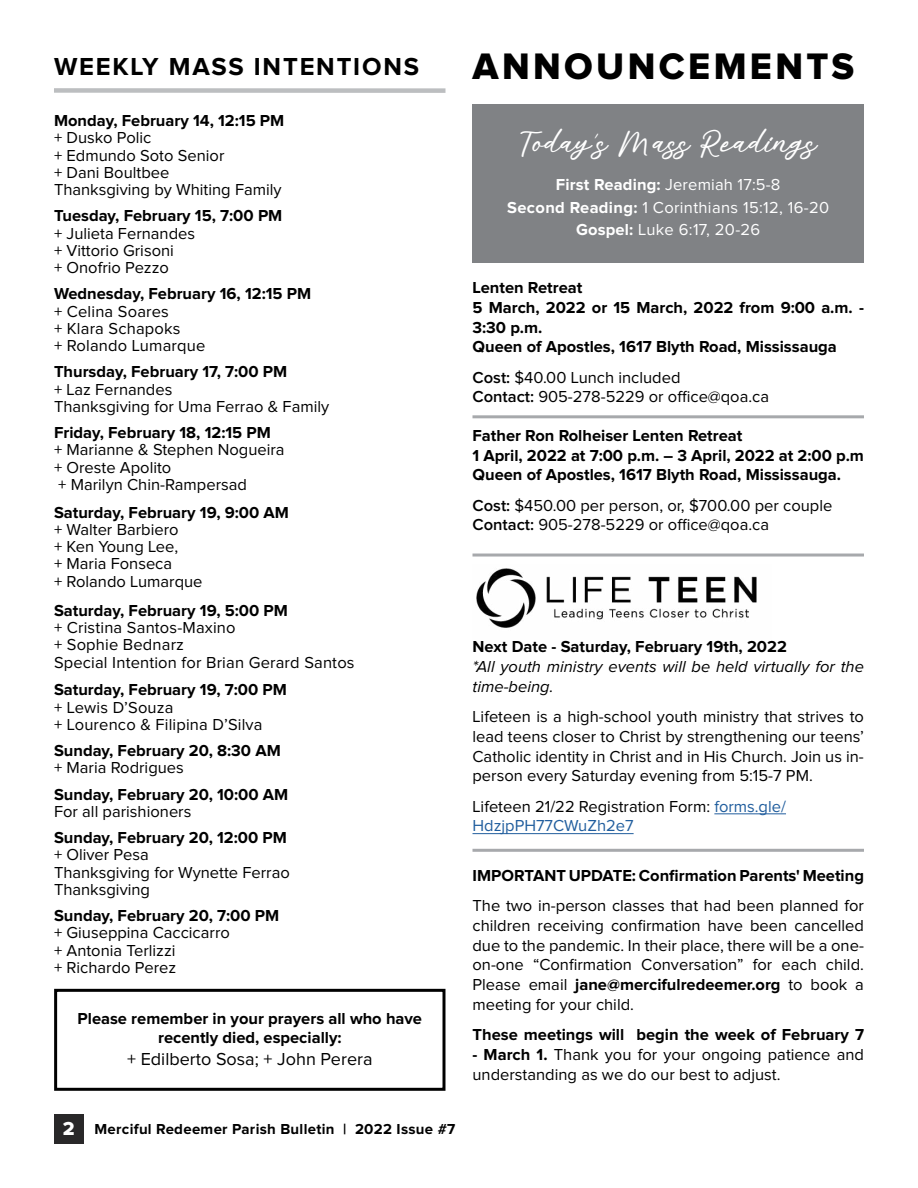
<style>
.page{position:relative;width:918px;height:1188px;background:#fff}
.page>*{position:absolute;margin:0;border:0;box-sizing:border-box;transform-origin:0 0}
.t1{font:38.25px "Proxima Nova Extrabld";letter-spacing:.09em;color:#000}
.t2{font:700 25.5px "Proxima Nova";letter-spacing:.07em;color:#000}
.t3{font:22.5px "Alisha Free";color:#fff}
.t4{font:18px "Proxima Nova";color:#000}
.t5{font:16.5px/17.2px "Proxima Nova";color:#000}
.t6{font:700 16.5px/19.8px "Proxima Nova";color:#000}
.t7{font:16.5px/22.5px "Proxima Nova";letter-spacing:.02em;color:#fff;text-align:center}
.t8{font:italic 16.5px/19.8px "Proxima Nova";color:#000}
.t9{font:700 15px "Proxima Nova";letter-spacing:.02em;color:#000}
.s1{font-family:"Proxima Nova Extrabld";font-weight:400;font-size:19.5px;color:#fff}
.s2{font-family:"Sign Painter House Script"}
.s3{font-weight:700}
.s4{font-weight:600}
.s5{color:#215e9e}
</style>
<div class="page">
<div style="left:54px;top:1114px;width:30px;height:30px;background:#292829"></div>
<div style="left:54px;top:88px;width:392px;height:5px;background:#bcbec0"></div>
<div style="left:472px;top:104px;width:392px;height:158px;background:#808285"></div>
<hr style="left:714px;top:814px;width:72px;height:1px;background:#215e9e">
<hr style="left:472px;top:833px;width:162px;height:1px;background:#215e9e">
<img style="left:476px;top:568px;width:281px;height:60px">
<div style="left:54px;top:989px;width:392px;height:102px;border:3px solid #000"></div>
<hr style="left:472px;top:849px;width:392px;height:3px;background:#a7a9ac">
<hr style="left:472px;top:415px;width:392px;height:3px;background:#a7a9ac">
<hr style="left:472px;top:554px;width:392px;height:3px;background:#a7a9ac">
<h2 class="t2" style="left:54px;top:55px;width:367px">WEEKLY MASS INTENTIONS</h2>
<h1 class="t1" style="left:472px;top:49px;width:383px">ANNOUNCEMENTS</h1>
<p class="t6" style="left:54px;top:112px;width:232px">Monday, February 14, 12:15 PM</p>
<p class="t5" style="left:54px;top:130px;width:229px">+ Dusko Polic<br>+ Edmundo Soto Senior<br>+ Dani Boultbee<br>Thanksgiving by Whiting Family</p>
<p class="t6" style="left:54px;top:207px;width:230px">Tuesday, February 15, 7:00 PM</p>
<p class="t5" style="left:54px;top:225px;width:143px">+ Julieta Fernandes + Vittorio Grisoni<br>+ Onofrio Pezzo</p>
<p class="t6" style="left:54px;top:285px;width:259px">Wednesday, February 16, 12:15 PM</p>
<p class="t5" style="left:54px;top:303px;width:153px">+ Celina Soares<br>+ Klara Schapoks<br>+ Rolando Lumarque</p>
<p class="t6" style="left:54px;top:363px;width:235px">Thursday, February 17, 7:00 PM</p>
<p class="t5" style="left:54px;top:381px;width:277px">+ Laz Fernandes<br>Thanksgiving for Uma Ferrao &amp; Family</p>
<p class="t6" style="left:54px;top:423px;width:218px">Friday, February 18, 12:15 PM</p>
<p class="t5" style="left:54px;top:442px;width:232px">+ Marianne &amp; Stephen Nogueira + Oreste Apolito<br>+ Marilyn Chin-Rampersad</p>
<p class="t6" style="left:54px;top:503px;width:236px">Saturday, February 19, 9:00 AM</p>
<p class="t5" style="left:54px;top:521px;width:150px">+ Walter Barbiero<br>+ Ken Young Lee,<br>+ Maria Fonseca<br>+ Rolando Lumarque</p>
<p class="t6" style="left:54px;top:601px;width:236px">Saturday, February 19, 5:00 PM</p>
<p class="t5" style="left:54px;top:620px;width:302px">+ Cristina Santos-Maxino<br>+ Sophie Bednarz<br>Special Intention for Brian Gerard Santos</p>
<p class="t6" style="left:54px;top:681px;width:234px">Saturday, February 19, 7:00 PM</p>
<p class="t5" style="left:54px;top:699px;width:210px">+ Lewis D’Souza<br>+ Lourenco &amp; Filipina D’Silva</p>
<p class="t6" style="left:54px;top:741px;width:228px">Sunday, February 20, 8:30 AM</p>
<p class="t5" style="left:54px;top:760px;width:131px">+ Maria Rodrigues</p>
<p class="t6" style="left:54px;top:785px;width:236px">Sunday, February 20, 10:00 AM</p>
<p class="t5" style="left:54px;top:803px;width:139px">For all parishioners</p>
<p class="t6" style="left:54px;top:828px;width:235px">Sunday, February 20, 12:00 PM</p>
<p class="t5" style="left:54px;top:847px;width:237px">+ Oliver Pesa<br>Thanksgiving for Wynette Ferrao<br>Thanksgiving</p>
<p class="t6" style="left:54px;top:906px;width:227px">Sunday, February 20, 7:00 PM</p>
<p class="t5" style="left:54px;top:925px;width:177px">+ Giuseppina Caccicarro + Antonia Terlizzi<br>+ Richardo Perez</p>
<p class="t6" style="left:78px;top:1009px;width:346px;text-align:center">Please remember in your prayers all who have recently died, especially:</p>
<p class="t4" style="left:127px;top:1051px;width:247px">+ Edilberto Sosa; + John Perera</p>
<p class="t9" style="left:63px;top:1122px;width:394px"><span class="s1">2</span> Merciful Redeemer Parish Bulletin | 2022 Issue #7</p>
<h3 class="t3" style="left:520px;top:127px;width:299px">Today<span class="s2">’</span>s Mass Readings</h3>
<p class="t7" style="left:507px;top:174px;width:323px"><span class="s3">First Reading:</span> Jeremiah 17:5-8<br><span class="s3">Second Reading:</span> 1 Corinthians 15:12, 16-20<br><span class="s3">Gospel:</span> Luke 6:17, 20-26</p>
<p class="t6" style="left:472px;top:278px;width:393px">Lenten Retreat<br>5 March, 2022 or 15 March, 2022 from 9:00 a.m. -<br>3:30 p.m.<br>Queen of Apostles, 1617 Blyth Road, Mississauga</p>
<p class="t5" style="left:472px;top:368px;width:298px;line-height:19.8px"><span class="s4">Cost:</span> $40.00 Lunch included<br><span class="s4">Contact:</span> 905-278-5229 or office@qoa.ca</p>
<p class="t6" style="left:472px;top:426px;width:393px">Father Ron Rolheiser Lenten Retreat<br>1 April, 2022 at 7:00 p.m. – 3 April, 2022 at 2:00 p.m<br>Queen of Apostles, 1617 Blyth Road, Mississauga.</p>
<p class="t5" style="left:472px;top:496px;width:361px;line-height:19.8px"><span class="s4">Cost:</span> $450.00 per person, or, $700.00 per couple<br><span class="s4">Contact:</span> 905-278-5229 or office@qoa.ca</p>
<p class="t6" style="left:472px;top:637px;width:316px">Next Date - Saturday, February 19th, 2022</p>
<p class="t8" style="left:472px;top:657px;width:393px">*All youth ministry events will be held virtually for the time-being.</p>
<p class="t5" style="left:472px;top:707px;width:393px;line-height:19.8px;text-align:justify">Lifeteen is a high-school youth ministry that strives to lead teens closer to Christ by strengthening our teens’ Catholic identity in Christ and in His Church. Join us in&shy;person every Saturday evening from 5:15-7 PM.</p>
<p class="t5" style="left:472px;top:797px;width:315px;line-height:19.8px">Lifeteen 21/22 Registration Form: <span class="s5">forms.gle/<br>HdzjpPH77CWuZh2e7</span></p>
<p class="t6" style="left:472px;top:866px;width:393px">IMPORTANT UPDATE: Confirmation Parents' Meeting</p>
<p class="t5" style="left:472px;top:896px;width:393px;line-height:19.8px;text-align:justify">The two in-person classes that had been planned for children receiving confirmation have been cancelled due to the pandemic. In their place, there will be a one&shy;on-one “Confirmation Conversation” for each child.<br>Please email <span class="s3">jane@mercifulredeemer.org</span> to book a meeting for your child.</p>
<p class="t6" style="left:472px;top:1026px;width:393px">These meetings will begin the week of February 7</p>
<p class="t5" style="left:472px;top:1045px;width:393px;line-height:19.8px"><span class="s3">- March 1.</span> Thank you for your ongoing patience and understanding as we do our best to adjust.</p>
</div>
